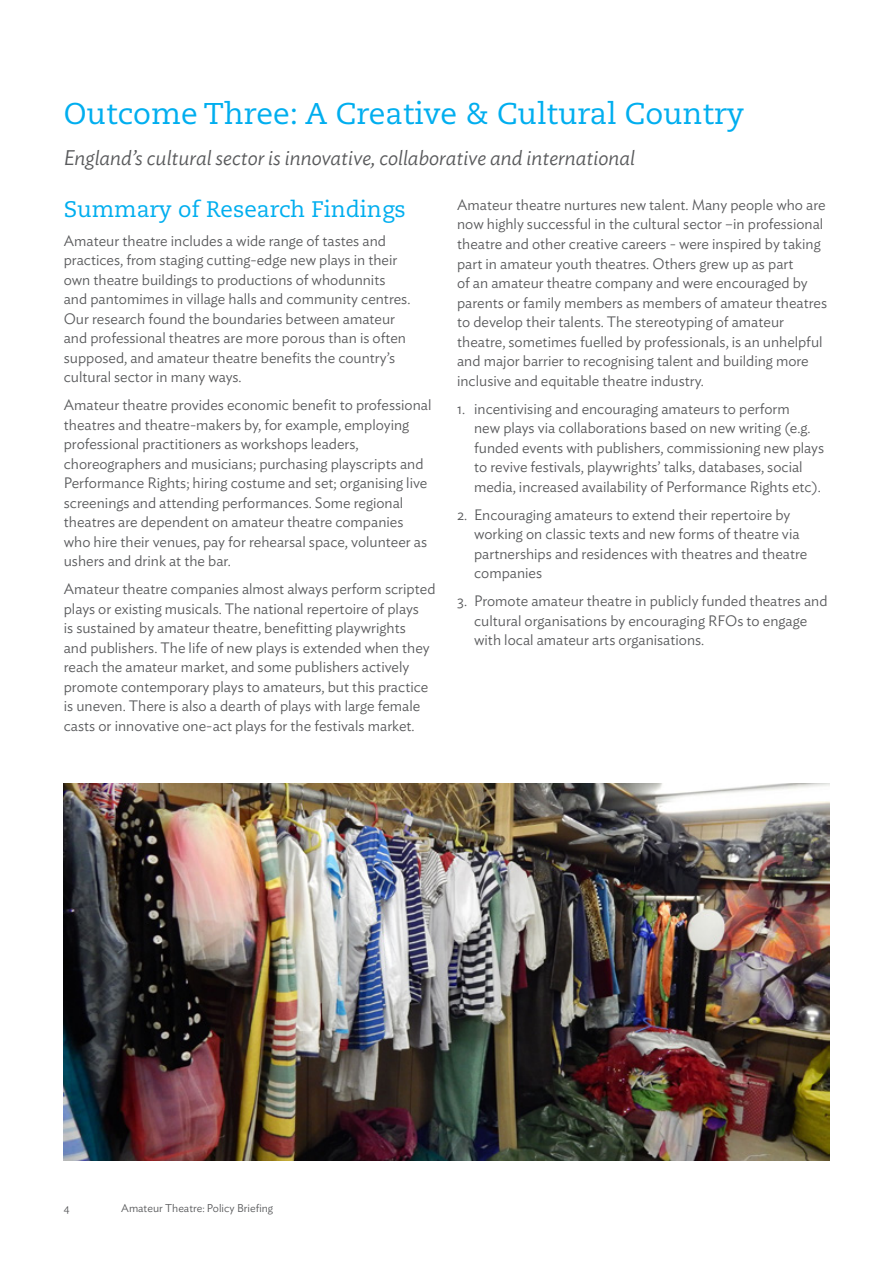
<style>
.page{position:relative;width:893px;height:1263px;background:#fff}
.page>*{position:absolute;margin:0;border:0;box-sizing:border-box;transform-origin:0 0}
.t1{font:30px "Caecilia";color:#00aeef}
.t2{font:22.5px "Caecilia";color:#00aeef}
.t3{font:italic 300 21px "Ideal Sans";color:#58595b}
.t4{font:300 15px/19.5px "Ideal Sans";color:#58595b}
.t5{font:300 11.25px "Ideal Sans";color:#58595b}
</style>
<div class="page">
<img style="left:64px;top:784px;width:765px;height:377px">
<h1 class="t1" style="left:64px;top:96px;width:682px">Outcome Three: A Creative &amp; Cultural Country</h1>
<h3 class="t3" style="left:64px;top:142px;width:573px">England’s cultural sector is innovative, collaborative and international</h3>
<h2 class="t2" style="left:64px;top:197px;width:343px">Summary of Research Findings</h2>
<p class="t4" style="left:64px;top:229px;width:348px">Amateur theatre includes a wide range of tastes and practices, from staging cutting-edge new plays in their own theatre buildings to productions of whodunnits and pantomimes in village halls and community centres.<br>Our research found the boundaries between amateur and professional theatres are more porous than is often supposed, and amateur theatre benefits the country’s cultural sector in many ways.</p>
<p class="t4" style="left:64px;top:394px;width:369px">Amateur theatre provides economic benefit to professional theatres and theatre-makers by, for example, employing professional practitioners as workshops leaders, choreographers and musicians; purchasing playscripts and Performance Rights; hiring costume and set; organising live screenings and attending performances. Some regional theatres are dependent on amateur theatre companies who hire their venues, pay for rehearsal space, volunteer as ushers and drink at the bar.</p>
<p class="t4" style="left:64px;top:578px;width:373px">Amateur theatre companies almost always perform scripted plays or existing musicals. The national repertoire of plays<br>is sustained by amateur theatre, benefitting playwrights<br>and publishers. The life of new plays is extended when they reach the amateur market, and some publishers actively promote contemporary plays to amateurs, but this practice is uneven. There is also a dearth of plays with large female casts or innovative one-act plays for the festivals market.</p>
<p class="t4" style="left:457px;top:194px;width:372px">Amateur theatre nurtures new talent. Many people who are now highly successful in the cultural sector –in professional theatre and other creative careers - were inspired by taking part in amateur youth theatres. Others grew up as part<br>of an amateur theatre company and were encouraged by parents or family members as members of amateur theatres to develop their talents. The stereotyping of amateur theatre, sometimes fuelled by professionals, is an unhelpful and major barrier to recognising talent and building more inclusive and equitable theatre industry.</p>
<p class="t4" style="left:474px;top:397px;width:351px;text-indent:-17px">1. incentivising and encouraging amateurs to perform<br>new plays via collaborations based on new writing (e.g. funded events with publishers, commissioning new plays to revive festivals, playwrights’ talks, databases, social media, increased availability of Performance Rights etc).</p>
<p class="t4" style="left:474px;top:503px;width:335px;text-indent:-17px">2. Encouraging amateurs to extend their repertoire by working on classic texts and new forms of theatre via partnerships and residences with theatres and theatre companies</p>
<p class="t4" style="left:474px;top:590px;width:355px;text-indent:-17px">3. Promote amateur theatre in publicly funded theatres and cultural organisations by encouraging RFOs to engage with local amateur arts organisations.</p>
<p class="t5" style="left:64px;top:1199px;width:7px">4</p>
<p class="t5" style="left:121px;top:1199px;width:153px">Amateur Theatre: Policy Briefing</p>
</div>
